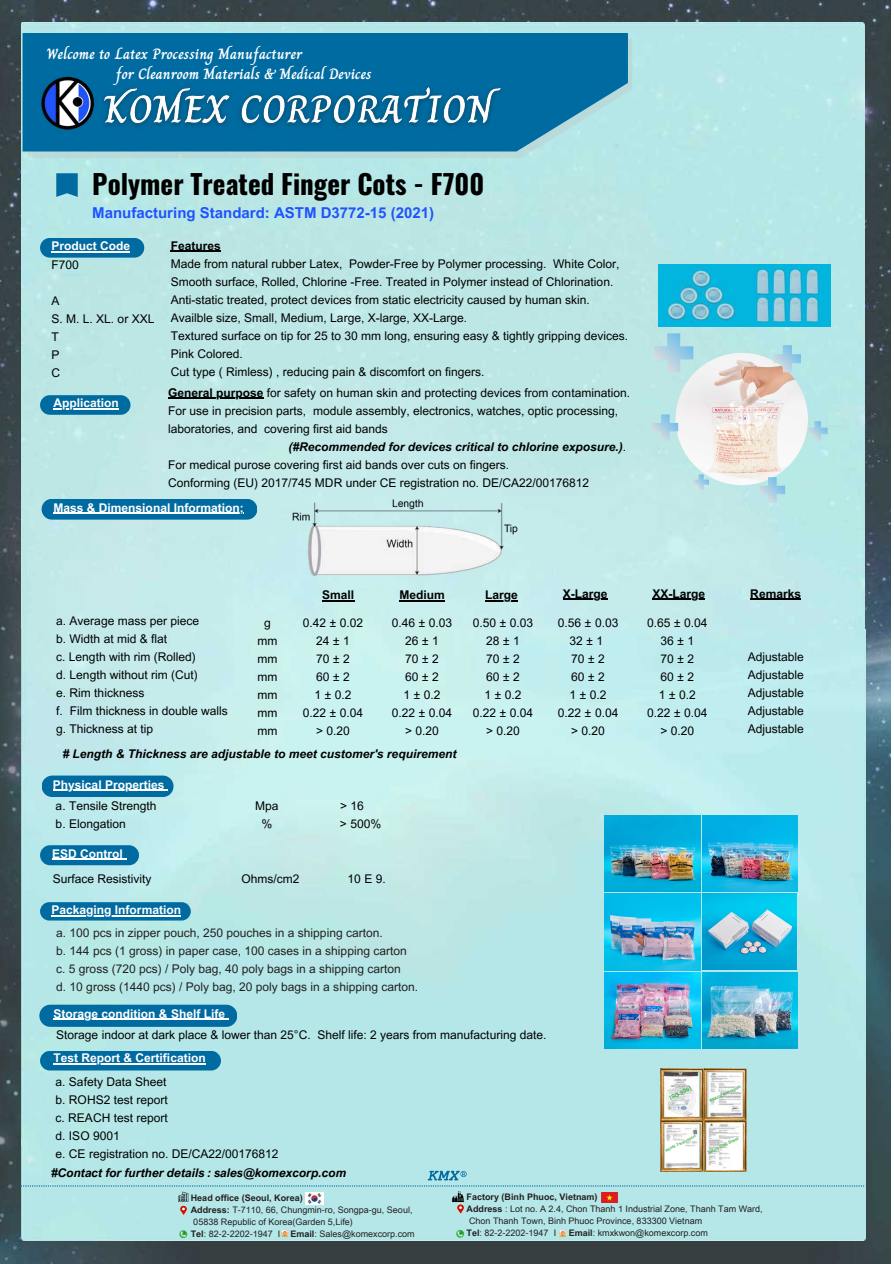
<style>
.page{position:relative;width:894px;height:1264px;background:#fff}
.page>*{position:absolute;margin:0;border:0;box-sizing:border-box;transform-origin:0 0}
.t1{font:700 27px "Oswald";color:#000}
.t2{font:700 15px "Charm";color:#fff}
.t3{font:700 15px "Arial MT Pro";color:#1f53fe}
.t4{font:12px/18px "Arial MT Pro";color:#000;text-align:center}
.t5{font:12px/18px "Arial MT Pro";color:#231f20}
.t6{font:700 12px/18px "Arial MT Pro";color:#fff}
.t7{font:italic 700 12px "Arial MT Pro";color:#000}
.t8{font:italic 700 12px "Arial Nova";color:#000}
.t9{font:700 12px "Arial MT Pro";color:#000}
.t10{font:9px "Arial Unicode MS";color:#231f20}
.t11{font:700 9px "Arial Unicode MS";color:#231f20}
.t12{font:700 5.7px "Arial MT Pro";color:#3ab449}
.t13{font:700 4.05px "Arial MT Pro";color:#3ab449}
.t14{font:700 3.9px "Arial MT Pro";color:#3ab449}
.t15{font:700 3.75px "Arial MT Pro";color:#3ab449}
.s1{font-weight:400;color:#000}
.s2{font-weight:700}
.s3{font-weight:400;font-style:normal}
</style>
<div class="page">
<img style="left:0;top:0;width:890px;height:1263px">
<img style="left:22px;top:23px;width:842px;height:606px">
<img style="left:22px;top:629px;width:842px;height:611px">
<svg style="left:56px;top:173px;width:22px;height:24px"></svg>
<svg style="left:40px;top:238px;width:104px;height:20px"></svg>
<div style="left:40px;top:395px;width:90px;height:20px;background:#006ba0;border-radius:10px"></div>
<div style="left:42px;top:499px;width:215px;height:20px;background:#006ba0;border-radius:10px"></div>
<div style="left:40px;top:845px;width:99px;height:20px;background:#006ba0;border-radius:10px"></div>
<div style="left:40px;top:902px;width:151px;height:18px;background:#006ba0;border-radius:9px"></div>
<div style="left:39px;top:1004px;width:198px;height:22px;background:#006ba0;border-radius:11px"></div>
<div style="left:40px;top:1050px;width:181px;height:20px;background:#006ba0;border-radius:10px"></div>
<img style="left:658px;top:264px;width:172px;height:62px">
<hr style="left:168px;top:398px;width:95px;height:1px;background:#000">
<img style="left:660px;top:1068px;width:86px;height:102px">
<img style="left:706px;top:1123px;width:36px;height:46px">
<img style="left:665px;top:1122px;width:33px;height:47px">
<img style="left:708px;top:1070px;width:34px;height:49px">
<img style="left:663px;top:1071px;width:35px;height:46px">
<svg style="left:28px;top:38px;width:604px;height:120px;fill:#b9dbdb"></svg>
<svg style="left:23px;top:33px;width:604px;height:118px;fill:#006ba0"></svg>
<img style="left:39px;top:76px;width:55px;height:55px">
<img style="left:93px;top:77px;width:418px;height:63px">
<img style="left:675px;top:353px;width:132px;height:132px;border-radius:50%">
<svg style="left:653px;top:333px;width:40px;height:39px"></svg>
<svg style="left:652px;top:414px;width:26px;height:26px"></svg>
<svg style="left:693px;top:474px;width:15px;height:16px"></svg>
<svg style="left:759px;top:477px;width:26px;height:25px"></svg>
<svg style="left:807px;top:421px;width:19px;height:19px"></svg>
<svg style="left:773px;top:345px;width:27px;height:27px"></svg>
<hr style="left:52px;top:251px;width:78px;height:1px;background:#fff">
<hr style="left:171px;top:251px;width:50px;height:1px;background:#000">
<hr style="left:54px;top:408px;width:65px;height:1px;background:#fff">
<hr style="left:54px;top:512px;width:190px;height:1px;background:#fff">
<svg style="left:42px;top:775px;width:131px;height:22px"></svg>
<hr style="left:52px;top:858px;width:71px;height:1px;background:#fff">
<hr style="left:52px;top:915px;width:129px;height:1px;background:#fff">
<hr style="left:54px;top:1018px;width:171px;height:1px;background:#fff">
<hr style="left:54px;top:1063px;width:152px;height:1px;background:#fff">
<hr style="left:322px;top:600px;width:32px;height:1px;background:#000">
<hr style="left:399px;top:600px;width:45px;height:1px;background:#000">
<hr style="left:485px;top:600px;width:32px;height:1px;background:#000">
<hr style="left:562px;top:599px;width:45px;height:1px;background:#000">
<hr style="left:652px;top:599px;width:53px;height:1px;background:#000">
<hr style="left:750px;top:599px;width:50px;height:1px;background:#000">
<img style="left:604px;top:972px;width:96px;height:76px">
<img style="left:702px;top:815px;width:95px;height:76px">
<img style="left:604px;top:815px;width:96px;height:76px">
<img style="left:604px;top:893px;width:96px;height:77px">
<img style="left:702px;top:893px;width:94px;height:76px">
<img style="left:702px;top:972px;width:95px;height:76px">
<img style="left:293px;top:499px;width:225px;height:76px">
<svg style="left:559px;top:1229px;width:7px;height:7px"></svg>
<svg style="left:179px;top:1230px;width:8px;height:8px"></svg>
<div style="left:21px;top:1170px;width:842px;height:45px;background:#b5e7e8"></div>
<svg style="left:456px;top:1229px;width:8px;height:8px"></svg>
<svg style="left:281px;top:1229px;width:7px;height:7px"></svg>
<h5 class="t2" style="left:46px;top:42px;width:257px">Welcome to Latex Processing Manufacturer</h5>
<h6 class="t2" style="left:116px;top:63px;width:257px">for Cleanroom Materials &amp; Medical Devices</h6>
<p class="t1" style="left:92px;top:163px;width:393px">Polymer Treated Finger Cots - F700</p>
<p class="t3" style="left:92px;top:207px;width:343px">Manufacturing Standard: ASTM D3772-15 (2021)</p>
<p class="t6" style="left:52px;top:239px;width:80px">Product Code<br><span class="s1">F700</span></p>
<p class="t4" style="left:52px;top:293px;width:104px;text-align:left">A<br>S. M. L. XL. or XXL<br>T<br>P<br>C</p>
<p class="t4" style="left:171px;top:238px;width:458px;text-align:left"><span class="s2">Features<br></span>Made from natural rubber Latex, Powder-Free by Polymer processing. White Color, Smooth surface, Rolled, Chlorine -Free. Treated in Polymer instead of Chlorination.<br>Anti-static treated, protect devices from static electricity caused by human skin.<br>Availble size, Small, Medium, Large, X-large, XX-Large.<br>Textured surface on tip for 25 to 30 mm long, ensuring easy &amp; tightly gripping devices.<br>Pink Colored.<br>Cut type ( Rimless) , reducing pain &amp; discomfort on fingers.</p>
<p class="t6" style="left:54px;top:395px;width:67px">Application</p>
<h6 class="t4" style="left:168px;top:385px;width:463px"><span class="s2">General purpose</span> for safety on human skin and protecting devices from contamination.</h6>
<h6 class="t4" style="left:168px;top:403px;width:451px">For use in precision parts, module assembly, electronics, watches, optic processing,</h6>
<h6 class="t4" style="left:168px;top:421px;width:221px">laboratories, and covering first aid bands</h6>
<h6 class="t7" style="left:288px;top:442px;width:339px">(#Recommended for devices critical to chlorine exposure.)<span class="s3">.</span></h6>
<h6 class="t4" style="left:168px;top:457px;width:342px">For medical purose covering first aid bands over cuts on fingers.</h6>
<h6 class="t4" style="left:168px;top:475px;width:422px">Conforming (EU) 2017/745 MDR under CE registration no. DE/CA22/00176812</h6>
<p class="t6" style="left:54px;top:500px;width:192px">Mass &amp; Dimensional Information;</p>
<h6 class="t9" style="left:322px;top:590px;width:34px">Small</h6>
<h5 class="t9" style="left:399px;top:590px;width:47px">Medium</h5>
<h5 class="t9" style="left:485px;top:590px;width:34px">Large</h5>
<h6 class="t9" style="left:562px;top:589px;width:46px">X-Large</h6>
<h6 class="t9" style="left:652px;top:589px;width:54px">XX-Large</h6>
<h6 class="t9" style="left:750px;top:589px;width:52px">Remarks</h6>
<h5 class="t4" style="left:56px;top:613px;width:173px;text-align:left">a. Average mass per piece<br>b. Width at mid &amp; flat<br>c. Length with rim (Rolled)<br>d. Length without rim (Cut)<br>e. Rim thickness<br>f. Film thickness in double walls g. Thickness at tip</h5>
<h6 class="t4" style="left:257px;top:614px;width:21px">g mm mm mm mm mm mm</h6>
<h6 class="t4" style="left:303px;top:614px;width:62px">0.42 ± 0.02<br>24±1<br>70±2<br>60±2<br>1 ± 0.2<br>0.22 ± 0.04 &gt; 0.20</h6>
<h4 class="t4" style="left:392px;top:614px;width:62px">0.46 ± 0.03<br>26±1<br>70±2<br>60±2<br>1 ± 0.2<br>0.22 ± 0.04 &gt; 0.20</h4>
<p class="t4" style="left:472px;top:614px;width:62px">0.50 ± 0.03<br>28±1<br>70±2<br>60±2<br>1 ± 0.2<br>0.22 ± 0.04 &gt; 0.20</p>
<p class="t4" style="left:557px;top:614px;width:62px">0.56 ± 0.03<br>32±1<br>70±2<br>60±2<br>1 ± 0.2<br>0.22 ± 0.04 &gt; 0.20</p>
<h5 class="t4" style="left:647px;top:614px;width:62px">0.65 ± 0.04<br>36±1<br>70±2<br>60±2<br>1 ± 0.2<br>0.22 ± 0.04 &gt; 0.20</h5>
<h5 class="t7" style="left:62px;top:749px;width:395px"># Length &amp; Thickness are adjustable to meet customer's requirement</h5>
<h5 class="t6" style="left:53px;top:777px;width:113px">Physical Properties</h5>
<h5 class="t4" style="left:56px;top:798px;width:102px;text-align:left">a. Tensile Strength b. Elongation</h5>
<h5 class="t4" style="left:255px;top:798px;width:25px">Mpa %</h5>
<h5 class="t4" style="left:340px;top:798px;width:43px;text-align:left">&gt; 16<br>&gt; 500%</h5>
<h5 class="t6" style="left:52px;top:846px;width:72px">ESD Control</h5>
<h6 class="t4" style="left:241px;top:871px;width:60px">Ohms/cm2</h6>
<h6 class="t4" style="left:347px;top:871px;width:40px">10 E 9.</h6>
<h6 class="t6" style="left:52px;top:902px;width:131px">Packaging Information</h6>
<p class="t4" style="left:53px;top:871px;width:100px">Surface Resistivity</p>
<p class="t5" style="left:56px;top:924px;width:363px">a. 100 pcs in zipper pouch, 250 pouches in a shipping carton.<br>b. 144 pcs (1 gross) in paper case, 100 cases in a shipping carton c. 5 gross (720 pcs) / Poly bag, 40 poly bags in a shipping carton<br>d. 10 gross (1440 pcs) / Poly bag, 20 poly bags in a shipping carton.</p>
<h6 class="t6" style="left:54px;top:1006px;width:173px">Storage condition &amp; Shelf Life</h6>
<h6 class="t6" style="left:54px;top:1050px;width:154px">Test Report &amp; Certification</h6>
<p class="t4" style="left:56px;top:1027px;width:491px">Storage indoor at dark place &amp; lower than 25°C. Shelf life: 2 years from manufacturing date.</p>
<h6 class="t4" style="left:747px;top:649px;width:58px;text-align:justify">Adjustable Adjustable Adjustable Adjustable Adjustable</h6>
<h6 class="t4" style="left:56px;top:1073px;width:224px;text-align:left">a. Safety Data Sheet<br>b. ROHS2 test report<br>c. REACH test report<br>d. ISO 9001<br>e. CE registration no. DE/CA22/00176812</h6>
<h6 class="t8" style="left:52px;top:1165px;width:296px">#Contact for further details : sales@komexcorp.com</h6>
<p class="t11" style="left:191px;top:1191px;width:113px">Head office (Seoul, Korea)</p>
<h5 class="t10" style="left:191px;top:1203px;width:223px"><span class="s2">Address:</span> T-7110, 66, Chungmin-ro, Songpa-gu, Seoul,</h5>
<h6 class="t10" style="left:193px;top:1215px;width:161px">05838 Republic of Korea(Garden 5,Life)</h6>
<h5 class="t10" style="left:191px;top:1227px;width:225px"><span class="s2">Tel</span>: 82-2-2202-1947 I <span class="s2">Email</span>: Sales@komexcorp.com</h5>
<h6 class="t12" style="left:669px;top:1096px;width:26px;rotate:-27deg">ISO 9001</h6>
<p class="t14" style="left:709px;top:1099px;width:35px;rotate:-27deg">REACH test report</p>
<p class="t15" style="left:665px;top:1149px;width:35px;rotate:-27deg">ROHS 2 test report</p>
<p class="t13" style="left:707px;top:1151px;width:36px;rotate:-27deg">Safety Data Sheet</p>
<p class="t11" style="left:466px;top:1190px;width:132px">Factory (Binh Phuoc, Vietnam)</p>
<p class="t10" style="left:466px;top:1202px;width:297px"><span class="s2">Address</span> : Lot no. A 2.4, Chon Thanh 1 Industrial Zone, Thanh Tam Ward,</p>
<p class="t10" style="left:469px;top:1214px;width:234px">Chon Thanh Town, Binh Phuoc Province, 833300 Vietnam</p>
<p class="t10" style="left:466px;top:1226px;width:91px"><span class="s2">Tel</span>: 82-2-2202-1947 I</p>
<p class="t10" style="left:568px;top:1226px;width:141px"><span class="s2">Email</span>: kmxkwon@komexcorp.com</p>
</div>
